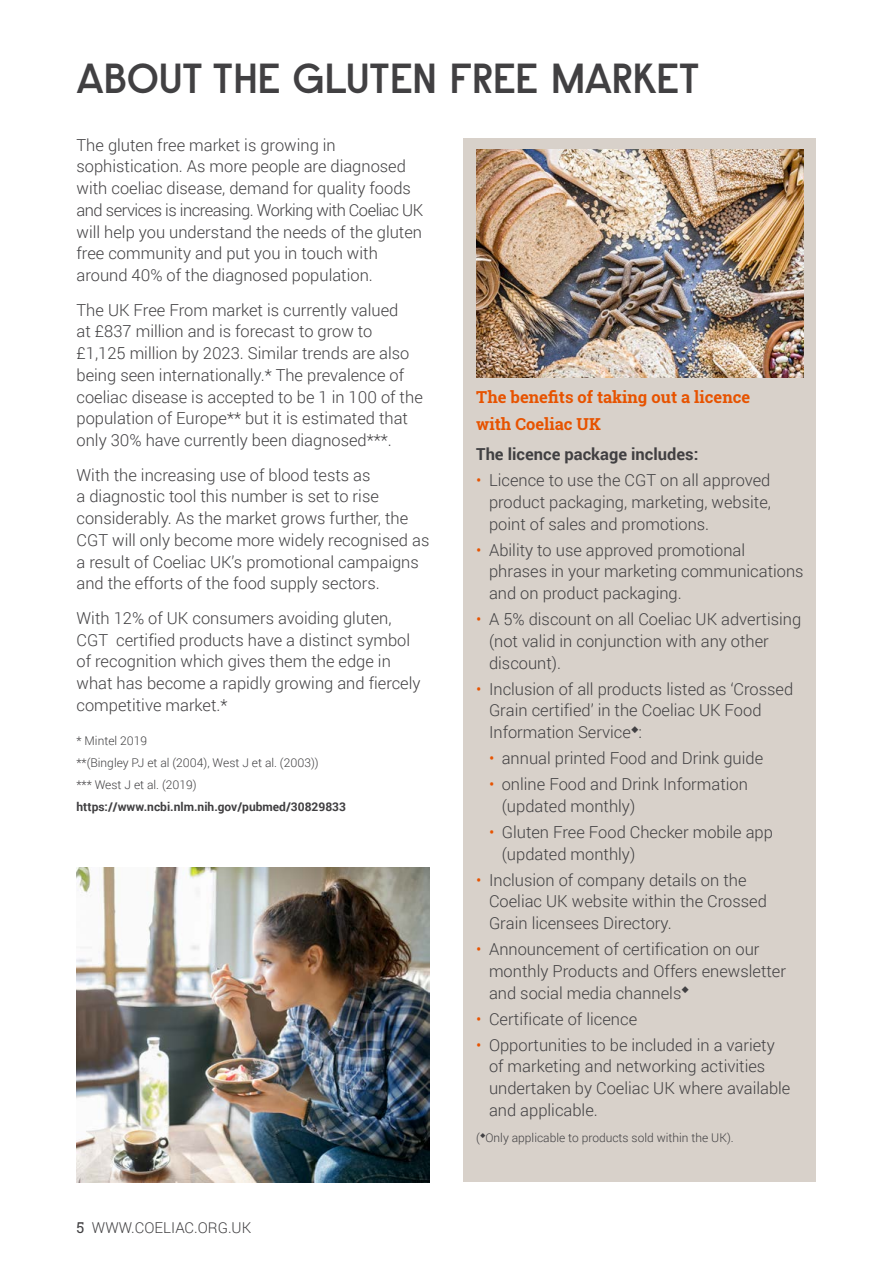
<style>
.page{position:relative;width:893px;height:1263px;background:#fff}
.page>*{position:absolute;margin:0;border:0;box-sizing:border-box;transform-origin:0 0}
.t1{font:600 42px "Raisonne";letter-spacing:-.025em;color:#414042}
.t2{font:300 16.5px/21.8px "Roboto";color:#414042}
.t3{font:700 16.5px/27px "Roboto Slab";color:#e75300}
.t4{font:700 16.5px "Roboto";color:#414042}
.t5{font:300 15px "Roboto";color:#414042}
.t6{font:300 12px/21.8px "Roboto";color:#414042}
.t7{font:700 12px "Roboto";color:#414042}
.s1{font-family:"Roboto Slab";font-weight:400}
.s2{color:#e75300}
</style>
<div class="page">
<div style="left:463px;top:138px;width:353px;height:1044px;background:#d8d1ca"></div>
<img style="left:476px;top:150px;width:328px;height:228px">
<img style="left:77px;top:868px;width:352px;height:314px">
<h1 class="t1" style="left:77px;top:51px;width:622px">ABOUT THE GLUTEN FREE MARKET</h1>
<p class="t2" style="left:77px;top:133px;width:348px">The gluten free market is growing in sophistication. As more people are diagnosed with coeliac disease, demand for quality foods and services is increasing. Working with Coeliac UK will help you understand the needs of the gluten free community and put you in touch with around 40% of the diagnosed population.</p>
<p class="t2" style="left:77px;top:298px;width:348px">The UK Free From market is currently valued<br>at £837 million and is forecast to grow to £1,125 million by 2023. Similar trends are also being seen internationally.* The prevalence of coeliac disease is accepted to be 1 in 100 of the population of Europe** but it is estimated that only 30% have currently been diagnosed***.</p>
<p class="t2" style="left:77px;top:463px;width:354px">With the increasing use of blood tests as<br>a diagnostic tool this number is set to rise considerably. As the market grows further, the CGT will only become more widely recognised as a result of Coeliac UK’s promotional campaigns and the efforts of the food supply sectors.</p>
<p class="t2" style="left:77px;top:606px;width:346px">With 12% of UK consumers avoiding gluten, CGT certified products have a distinct symbol of recognition which gives them the edge in what has become a rapidly growing and fiercely competitive market.*</p>
<p class="t6" style="left:77px;top:730px;width:244px">* Mintel 2019<br>**(Bingley PJ et al (2004), West J et al. (2003)) *** West J et al. (2019)</p>
<p class="t7" style="left:77px;top:798px;width:271px">https://www.ncbi.nlm.nih.gov/pubmed/30829833</p>
<p class="t5" style="left:77px;top:1217px;width:176px"><span class="s1">5</span> WWW.COELIAC.ORG.UK</p>
<p class="t3" style="left:476px;top:383px;width:275px">The benefits of taking out a licence with Coeliac UK</p>
<p class="t4" style="left:476px;top:443px;width:224px">The licence package includes:</p>
<p class="t2" style="left:489px;top:469px;width:284px;text-align:justify;text-indent:-13px"><span class="s2">•</span> Licence to use the CGT on all approved product packaging, marketing, website, point of sales and promotions.</p>
<p class="t2" style="left:489px;top:538px;width:316px;text-indent:-13px"><span class="s2">•</span> Ability to use approved promotional phrases in your marketing communications and on product packaging.</p>
<p class="t2" style="left:489px;top:608px;width:314px;text-indent:-13px"><span class="s2">•</span> A 5% discount on all Coeliac UK advertising (not valid in conjunction with any other discount).</p>
<p class="t2" style="left:489px;top:677px;width:306px;text-indent:-13px"><span class="s2">•</span> Inclusion of all products listed as ‘Crossed<br>Grain certified’ in the Coeliac UK Food<br>Information Service◆:</p>
<p class="t2" style="left:489px;top:747px;width:276px"><span class="s2">•</span> annual printed Food and Drink guide</p>
<p class="t2" style="left:502px;top:773px;width:248px;text-indent:-13px"><span class="s2">•</span> online Food and Drink Information (updated monthly)</p>
<p class="t2" style="left:502px;top:821px;width:273px;text-indent:-13px"><span class="s2">•</span> Gluten Free Food Checker mobile app (updated monthly)</p>
<p class="t2" style="left:489px;top:868px;width:279px;text-indent:-13px"><span class="s2">•</span> Inclusion of company details on the<br>Coeliac UK website within the Crossed<br>Grain licensees Directory.</p>
<p class="t2" style="left:489px;top:938px;width:299px;text-indent:-13px"><span class="s2">•</span> Announcement of certification on our monthly Products and Offers enewsletter and social media channels◆</p>
<p class="t2" style="left:476px;top:1007px;width:162px"><span class="s2">•</span> Certificate of licence</p>
<p class="t2" style="left:489px;top:1033px;width:303px;text-indent:-13px"><span class="s2">•</span> Opportunities to be included in a variety of marketing and networking activities undertaken by Coeliac UK where available and applicable.</p>
<p class="t6" style="left:476px;top:1126px;width:259px">(◆Only applicable to products sold within the UK).</p>
</div>
